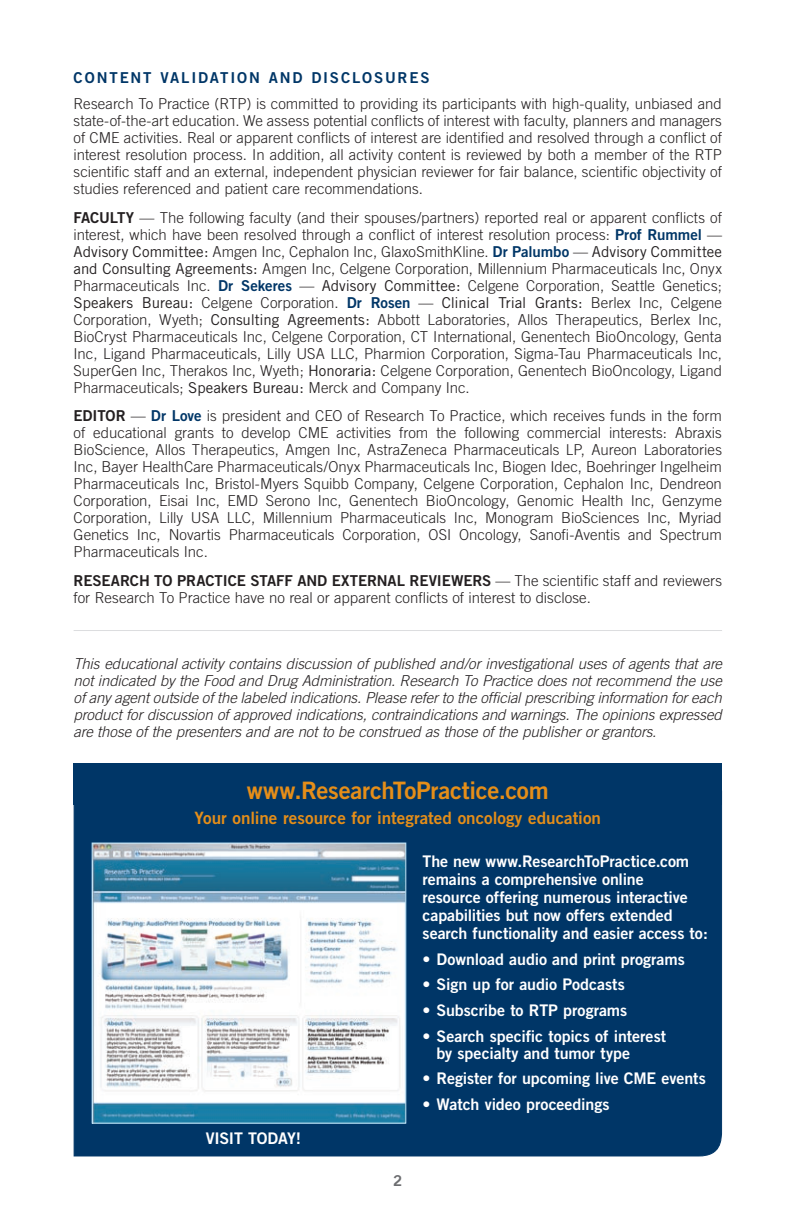
<style>
.page{position:relative;width:794px;height:1225px;background:#fff}
.page>*{position:absolute;margin:0;border:0;box-sizing:border-box;transform-origin:0 0}
.t1{font:24px "Trade Gothic LT Std Bd 2";letter-spacing:-.01em;color:#e58e19}
.t2{font:17px "Trade Gothic LT Std Bd 2";letter-spacing:.005em;color:#e58e19}
.t3{font:16px/18px "Trade Gothic LT Std Bd 2";letter-spacing:-.005em;color:#fff}
.t4{font:300 15px/17px "Trade Gothic LT Std";color:#231f20;text-align:justify}
.t5{font:italic 300 15px/17px "Trade Gothic LT Std";letter-spacing:-.005em;color:#231f20;text-align:justify}
.t6{font:15px "Trade Gothic LT Std Bd 2";letter-spacing:-.005em;color:#231f20}
.t7{font:15px "Trade Gothic LT Std Bd 2";letter-spacing:.125em;color:#003667}
.t8{font:15px "Trade Gothic LT Std Bd 2";color:#6c6d70}
.s1{font-family:"Trade Gothic LT Std Bd 2";font-weight:400}
.s2{font-family:"Trade Gothic LT Std Bd 2";font-weight:400;color:#003667}
.s3{font-weight:400}
.s4{font-family:"Trade Gothic LT Std";font-weight:300}
</style>
<div class="page">
<hr style="left:74px;top:630px;width:648px;height:1px;background:#dcdddf">
<div style="left:73px;top:790px;width:649px;height:366px;background:#003667"></div>
<div style="left:74px;top:763px;width:648px;height:41px;background:#003667"></div>
<img style="left:94px;top:844px;width:310px;height:277px">
<div style="left:92px;top:842px;width:314px;height:281px;border:1px solid #b9e1f7"></div>
<p class="t7" style="left:74px;top:69px;width:357px">CONTENT VALIDATION AND DISCLOSURES</p>
<p class="t4" style="left:74px;top:95px;width:649px">Research To Practice (RTP) is committed to providing its participants with high-quality, unbiased and state-of-the-art education. We assess potential conflicts of interest with faculty, planners and managers of CME activities. Real or apparent conflicts of interest are identified and resolved through a conflict of interest resolution process. In addition, all activity content is reviewed by both a member of the RTP scientific staff and an external, independent physician reviewer for fair balance, scientific objectivity of studies referenced and patient care recommendations.</p>
<p class="t4" style="left:74px;top:208px;width:649px"><span class="s1">FACULTY</span> — The following faculty (and their spouses/partners) reported real or apparent conflicts of interest, which have been resolved through a conflict of interest resolution process: <span class="s2">Prof Rummel</span> — <span class="s3">Advisory Committee:</span> Amgen Inc, Cephalon Inc, GlaxoSmithKline. <span class="s2">Dr Palumbo</span> — <span class="s3">Advisory Committee and Consulting Agreements:</span> Amgen Inc, Celgene Corporation, Millennium Pharmaceuticals Inc, Onyx Pharmaceuticals Inc. <span class="s2">Dr Sekeres</span> — <span class="s3">Advisory Committee:</span> Celgene Corporation, Seattle Genetics; <span class="s3">Speakers Bureau:</span> Celgene Corporation. <span class="s2">Dr Rosen</span> — <span class="s3">Clinical Trial Grants:</span> Berlex Inc, Celgene Corporation, Wyeth; <span class="s3">Consulting Agreements:</span> Abbott Laboratories, Allos Therapeutics, Berlex Inc, BioCryst Pharmaceuticals Inc, Celgene Corporation, CT International, Genentech BioOncology, Genta Inc, Ligand Pharmaceuticals, Lilly USA LLC, Pharmion Corporation, Sigma-Tau Pharmaceuticals Inc, SuperGen Inc, Therakos Inc, Wyeth; <span class="s3">Honoraria:</span> Celgene Corporation, Genentech BioOncology, Ligand Pharmaceuticals; <span class="s3">Speakers Bureau:</span> Merck and Company Inc.</p>
<p class="t4" style="left:74px;top:407px;width:649px"><span class="s1">EDITOR</span> — <span class="s2">Dr Love</span> is president and CEO of Research To Practice, which receives funds in the form of educational grants to develop CME activities from the following commercial interests: Abraxis BioScience, Allos Therapeutics, Amgen Inc, AstraZeneca Pharmaceuticals LP, Aureon Laboratories Inc, Bayer HealthCare Pharmaceuticals/Onyx Pharmaceuticals Inc, Biogen Idec, Boehringer Ingelheim Pharmaceuticals Inc, Bristol-Myers Squibb Company, Celgene Corporation, Cephalon Inc, Dendreon Corporation, Eisai Inc, EMD Serono Inc, Genentech BioOncology, Genomic Health Inc, Genzyme Corporation, Lilly USA LLC, Millennium Pharmaceuticals Inc, Monogram BioSciences Inc, Myriad Genetics Inc, Novartis Pharmaceuticals Corporation, OSI Oncology, Sanofi-Aventis and Spectrum Pharmaceuticals Inc.</p>
<p class="t6" style="left:74px;top:571px;width:650px">RESEARCH TO PRACTICE STAFF AND EXTERNAL REVIEWERS <span class="s4">— The scientific staff and reviewers</span></p>
<p class="t4" style="left:74px;top:588px;width:518px">for Research To Practice have no real or apparent conflicts of interest to disclose.</p>
<p class="t5" style="left:74px;top:655px;width:649px">This educational activity contains discussion of published and/or investigational uses of agents that are not indicated by the Food and Drug Administration. Research To Practice does not recommend the use of any agent outside of the labeled indications. Please refer to the official prescribing information for each product for discussion of approved indications, contraindications and warnings. The opinions expressed are those of the presenters and are not to be construed as those of the publisher or grantors.</p>
<h1 class="t1" style="left:247px;top:775px;width:303px">www.ResearchToPractice.com</h1>
<p class="t2" style="left:194px;top:807px;width:408px">Your online resource for integrated oncology education</p>
<p class="t3" style="left:206px;top:1128px;width:97px">VISIT TODAY!</p>
<p class="t3" style="left:422px;top:851px;width:287px">The new www.ResearchToPractice.com remains a comprehensive online<br>resource offering numerous interactive capabilities but now offers extended search functionality and easier access to:</p>
<p class="t3" style="left:422px;top:949px;width:264px">• Download audio and print programs</p>
<p class="t3" style="left:422px;top:975px;width:204px">• Sign up for audio Podcasts</p>
<p class="t3" style="left:422px;top:1000px;width:206px">• Subscribe to RTP programs</p>
<p class="t3" style="left:436px;top:1026px;width:231px;line-height:17px;text-indent:-14px">• Search specific topics of interest by specialty and tumor type</p>
<p class="t3" style="left:422px;top:1068px;width:285px">• Register for upcoming live CME events</p>
<p class="t3" style="left:422px;top:1094px;width:188px">• Watch video proceedings</p>
<p class="t8" style="left:393px;top:1171px;width:11px">2</p>
</div>
